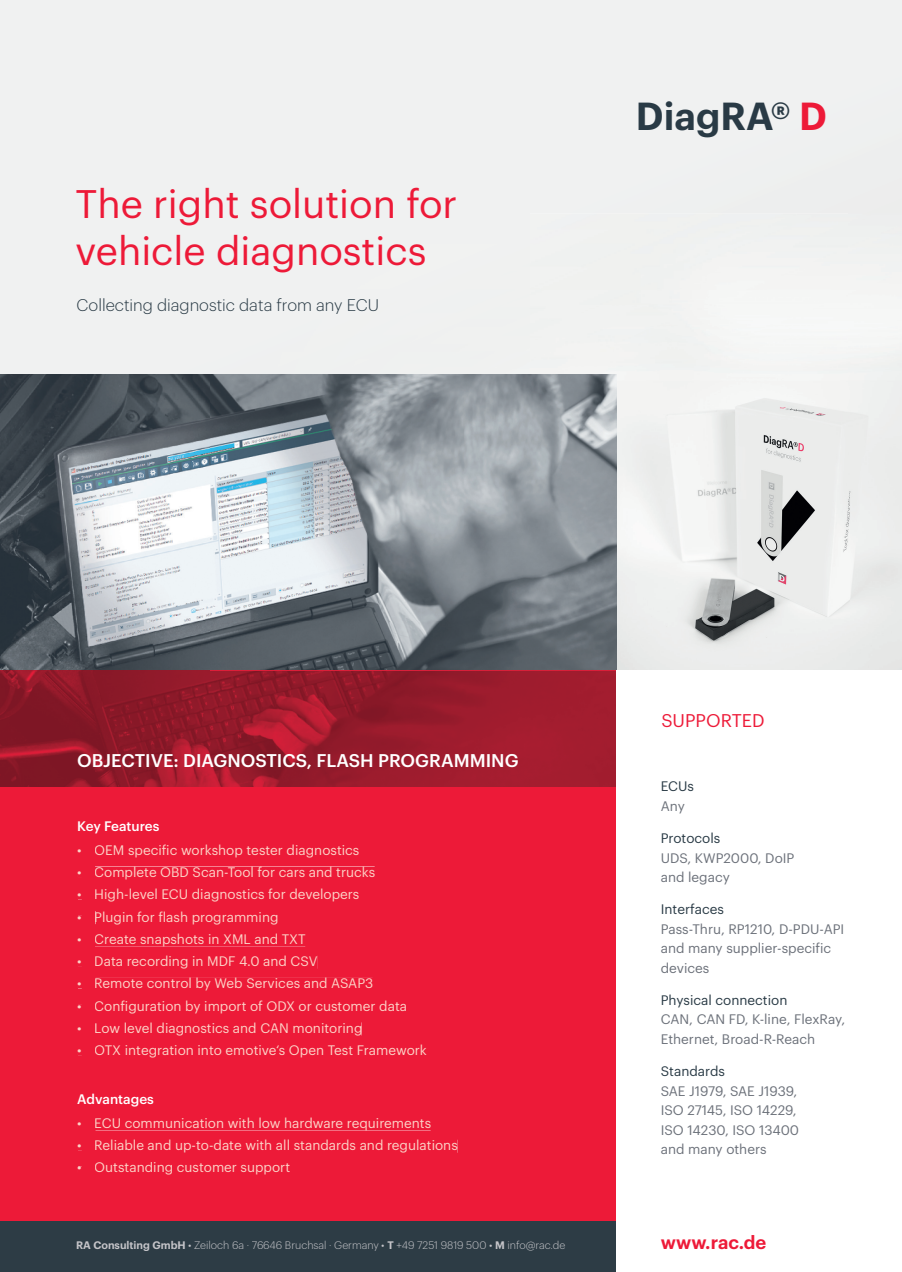
<style>
.page{position:relative;width:902px;height:1272px;background:#fff}
.page>*{position:absolute;margin:0;border:0;box-sizing:border-box;transform-origin:0 0}
.t1{font:39px/46.8px "Graphik";color:#ed1a38}
.t2{font:600 38.25px "Graphik";color:#293a45}
.t3{font:600 18.3px "Graphik";color:#ed1a38}
.t4{font:500 18px "Graphik";color:#fff}
.t5{font:18px "Graphik";color:#ed1a38}
.t6{font:300 16.5px "Graphik";color:#293a45}
.t7{font:13.5px "Graphik";color:#fcd3c7}
.t8{font:13.5px/19.5px "Graphik";color:#6c717a}
.t9{font:13.5px "Graphik";color:#293a45}
.t10{font:500 13.5px "Graphik";color:#fff}
.t11{font:300 10.65px "Graphik";color:#c5c5c9}
.s1{color:#ed1a38}
.s2{font-weight:600}
.s3{font-size:10.5px}
</style>
<div class="page">
<div style="left:0;top:0;width:901px;height:374px;background:#f0f1f1"></div>
<div style="left:210px;top:214px;width:319px;height:160px;background:#f0f1f1"></div>
<div style="left:529px;top:213px;width:320px;height:203px;background:#f1f2f2"></div>
<img style="left:848px;top:214px;width:53px;height:456px">
<img style="left:616px;top:416px;width:233px;height:254px">
<img style="left:0;top:374px;width:616px;height:296px">
<svg style="left:0;top:670px;width:616px;height:551px;background:#d81a35"></svg>
<img style="left:210px;top:670px;width:406px;height:1px">
<div style="left:0;top:1221px;width:901px;height:50px;background:#2d3c45"></div>
<div style="left:616px;top:670px;width:285px;height:601px;background:#fff"></div>
<svg style="left:78px;top:849px;width:4px;height:5px"></svg>
<div style="left:95px;top:844px;width:264px;height:13px;background:#ed1a38"></div>
<svg style="left:78px;top:871px;width:4px;height:6px"></svg>
<div style="left:95px;top:866px;width:279px;height:13px;background:#ed1a38"></div>
<svg style="left:78px;top:893px;width:4px;height:6px"></svg>
<div style="left:95px;top:888px;width:264px;height:13px;background:#ed1a38"></div>
<svg style="left:78px;top:915px;width:4px;height:6px"></svg>
<div style="left:95px;top:911px;width:182px;height:13px;background:#ed1a38"></div>
<svg style="left:78px;top:938px;width:4px;height:5px"></svg>
<div style="left:95px;top:933px;width:210px;height:13px;background:#ed1a38"></div>
<svg style="left:78px;top:960px;width:4px;height:6px"></svg>
<div style="left:95px;top:955px;width:222px;height:13px;background:#ed1a38"></div>
<svg style="left:78px;top:982px;width:4px;height:6px"></svg>
<div style="left:95px;top:977px;width:277px;height:13px;background:#ed1a38"></div>
<svg style="left:78px;top:1004px;width:4px;height:6px"></svg>
<div style="left:95px;top:1000px;width:311px;height:13px;background:#ed1a38"></div>
<svg style="left:78px;top:1027px;width:4px;height:5px"></svg>
<div style="left:95px;top:1022px;width:266px;height:13px;background:#ed1a38"></div>
<svg style="left:78px;top:1049px;width:4px;height:6px"></svg>
<div style="left:95px;top:1044px;width:331px;height:13px;background:#ed1a38"></div>
<svg style="left:78px;top:1122px;width:4px;height:5px"></svg>
<div style="left:95px;top:1117px;width:335px;height:13px;background:#ed1a38"></div>
<svg style="left:78px;top:1144px;width:4px;height:6px"></svg>
<div style="left:95px;top:1139px;width:362px;height:13px;background:#ed1a38"></div>
<svg style="left:78px;top:1166px;width:4px;height:6px"></svg>
<div style="left:95px;top:1161px;width:194px;height:13px;background:#ed1a38"></div>
<h1 class="t1" style="left:76px;top:177px;width:383px">The right solution for vehicle diagnostics</h1>
<p class="t6" style="left:77px;top:293px;width:304px">Collecting diagnostic data from any ECU</p>
<h2 class="t2" style="left:636px;top:86px;width:192px">DiagRA® <span class="s1">D</span></h2>
<h3 class="t4" style="left:77px;top:746px;width:443px">OBJECTIVE: DIAGNOSTICS, FLASH PROGRAMMING</h3>
<p class="t10" style="left:77px;top:815px;width:84px">Key Features</p>
<p class="t7" style="left:77px;top:839px;width:283px">• OEM specific workshop tester diagnostics</p>
<p class="t7" style="left:77px;top:862px;width:299px">• Complete OBD Scan-Tool for cars and trucks</p>
<p class="t7" style="left:77px;top:884px;width:283px">• High-level ECU diagnostics for developers</p>
<p class="t7" style="left:77px;top:906px;width:203px">• Plugin for flash programming</p>
<p class="t7" style="left:77px;top:928px;width:230px">• Create snapshots in XML and TXT</p>
<p class="t7" style="left:77px;top:951px;width:242px">• Data recording in MDF 4.0 and CSV</p>
<p class="t7" style="left:77px;top:973px;width:297px">• Remote control by Web Services and ASAP3</p>
<p class="t7" style="left:77px;top:995px;width:331px">• Configuration by import of ODX or customer data</p>
<p class="t7" style="left:77px;top:1017px;width:286px">• Low level diagnostics and CAN monitoring</p>
<p class="t7" style="left:77px;top:1040px;width:351px">• OTX integration into emotive‘s Open Test Framework</p>
<p class="t10" style="left:77px;top:1088px;width:78px">Advantages</p>
<p class="t7" style="left:77px;top:1112px;width:355px">• ECU communication with low hardware requirements</p>
<p class="t7" style="left:77px;top:1135px;width:382px">• Reliable and up-to-date with all standards and regulations</p>
<p class="t7" style="left:77px;top:1157px;width:214px">• Outstanding customer support</p>
<h3 class="t5" style="left:661px;top:707px;width:105px">SUPPORTED</h3>
<p class="t9" style="left:660px;top:776px;width:35px">ECUs</p>
<p class="t8" style="left:660px;top:795px;width:26px">Any</p>
<p class="t9" style="left:660px;top:828px;width:61px">Protocols</p>
<p class="t8" style="left:660px;top:846px;width:135px">UDS, KWP2000, DoIP and legacy</p>
<p class="t9" style="left:660px;top:899px;width:65px">Interfaces</p>
<p class="t8" style="left:660px;top:917px;width:185px">Pass-Thru, RP1210, D-PDU-API and many supplier-specific devices</p>
<p class="t9" style="left:660px;top:989px;width:128px">Physical connection</p>
<p class="t8" style="left:660px;top:1008px;width:186px">CAN, CAN FD, K-line, FlexRay,<br>Ethernet, Broad-R-Reach</p>
<p class="t9" style="left:660px;top:1061px;width:66px">Standards</p>
<p class="t8" style="left:660px;top:1079px;width:140px">SAE J1979, SAE J1939,<br>ISO 27145, ISO 14229,<br>ISO 14230, ISO 13400 and many others</p>
<p class="t11" style="left:76px;top:1237px;width:490px"><span class="s2">RA Consulting GmbH</span> • Zeiloch 6a <span class="s3">·</span> 76646 Bruchsal <span class="s3">·</span> Germany • <span class="s2">T</span> +49 7251 9819 500 • <span class="s2">M</span> info@rac.de</p>
<h3 class="t3" style="left:660px;top:1227px;width:107px">www.rac.de</h3>
</div>
